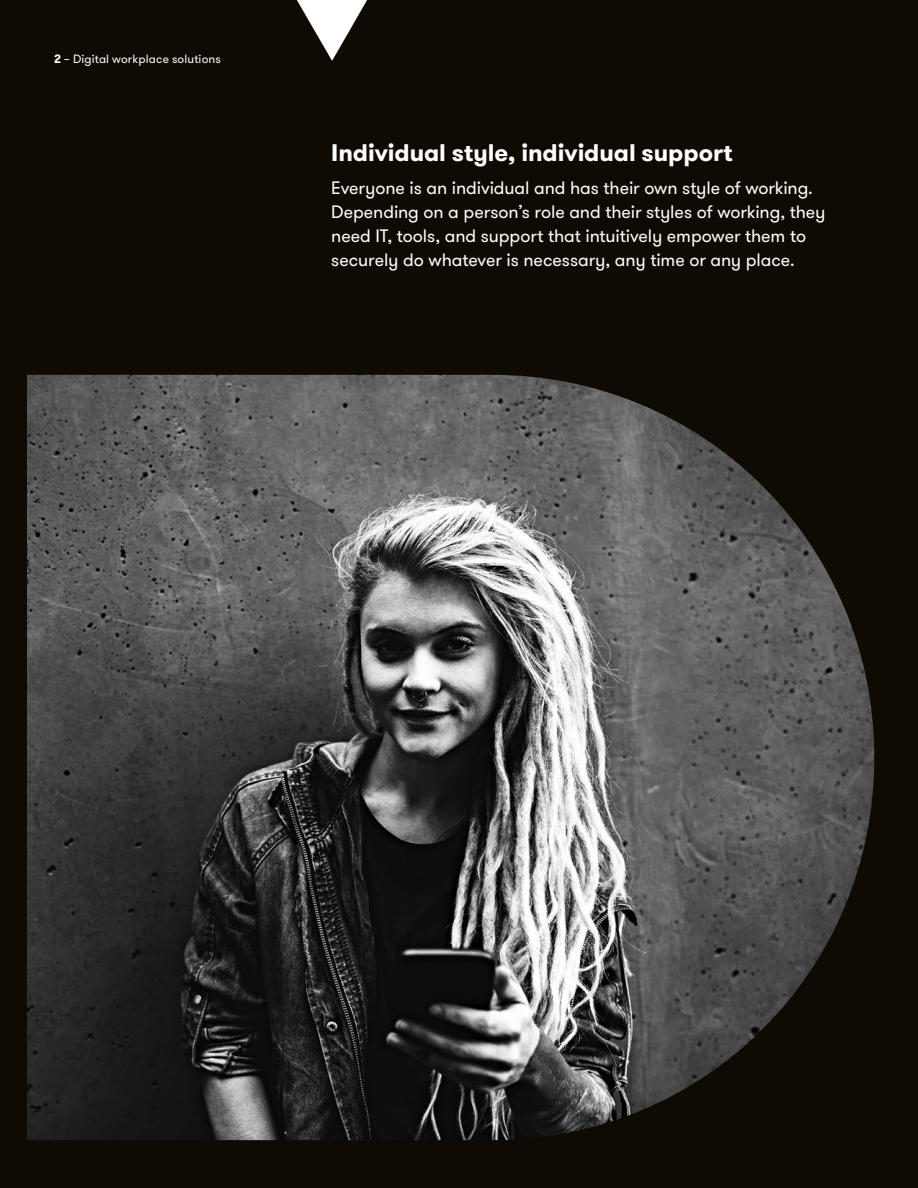
<style>
.page{position:relative;width:918px;height:1188px;background:#0f0a02}
.page>*{position:absolute;margin:0;border:0;box-sizing:border-box;transform-origin:0 0}
._01_Headline{font:700 24px "GT Walsheim Pro";letter-spacing:-.005em;color:#fff}
._01_Intro{font:18px/24px "GT Walsheim Pro";letter-spacing:-.005em;color:#fff}
._01_Sidebar_caption{font:12px "GT Walsheim Pro";letter-spacing:.01em;color:#fff}
.s1{font-weight:700}
</style>
<div class="page">
<svg style="left:297px;top:0;width:70px;height:61px"></svg>
<img style="left:27px;top:375px;width:847px;height:765px">
<p class="_01_Sidebar_caption" style="left:54px;top:51px;width:168px"><span class="s1">2</span> – Digital workplace solutions</p>
<p class="_01_Headline" style="left:331px;top:137px;width:403px">Individual style, individual support</p>
<p class="_01_Intro" style="left:331px;top:176px;width:496px">Everyone is an individual and has their own style of working.<br>Depending on a person’s role and their styles of working, they need IT, tools, and support that intuitively empower them to securely do whatever is necessary, any time or any place.</p>
</div>
